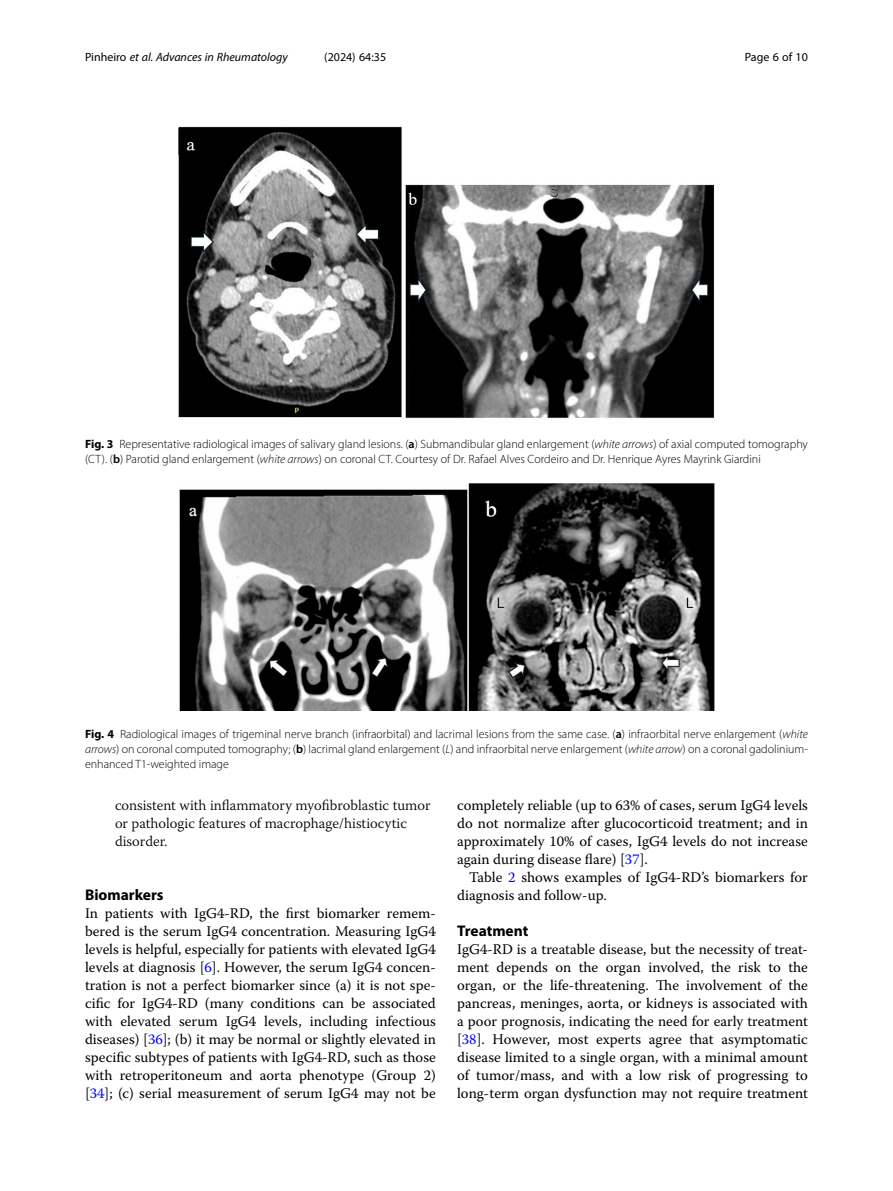
<style>
.page{position:relative;width:893px;height:1191px;background:#fff}
.page>*{position:absolute;margin:0;border:0;box-sizing:border-box;transform-origin:0 0}
.Head_1{font:700 15.45px "Myriad Pro";color:#000}
.Body_Text{font:14.7px/18px "Warnock Pro";color:#000;text-align:justify}
.Ordered_L1{font:300 14.7px/18px "Warnock Pro";color:#000}
.Body_Text_Indent{font:14.7px/18px "Warnock Pro";color:#000}
.Figure_Caption{font:300 12px/15px "Myriad Pro";color:#000;text-align:justify}
.t1{font:italic 12px "Myriad Pro";color:#000}
.t2{font:12px "Myriad Pro";color:#000}
.s1{font-style:normal}
.s2{font-weight:700}
.s3{font-weight:600}
.s4{font-style:italic}
.s5{color:#00f}
</style>
<div class="page">
<img style="left:179px;top:483px;width:535px;height:228px">
<img style="left:178px;top:126px;width:536px;height:293px">
<p class="t1" style="left:85px;top:50px;width:204px"><span class="s1">Pinheiro</span> et al. Advances in Rheumatology</p>
<p class="t2" style="left:324px;top:50px;width:63px">(2024) 64:35</p>
<p class="t2" style="left:745px;top:50px;width:65px">Page 6 of 10</p>
<p class="Figure_Caption" style="left:85px;top:436px;width:724px"><span class="s2">Fig. 3</span> Representative radiological images of salivary gland lesions. (<span class="s3">a</span>) Submandibular gland enlargement (<span class="s4">white arrows</span>) of axial computed tomography (CT). (<span class="s3">b</span>) Parotid gland enlargement (<span class="s4">white arrows</span>) on coronal CT. Courtesy of Dr. Rafael Alves Cordeiro and Dr. Henrique Ayres Mayrink Giardini</p>
<p class="Figure_Caption" style="left:85px;top:726px;width:724px"><span class="s2">Fig. 4</span> Radiological images of trigeminal nerve branch (infraorbital) and lacrimal lesions from the same case. (<span class="s3">a</span>) infraorbital nerve enlargement (<span class="s4">white arrows</span>) on coronal computed tomography; (<span class="s3">b</span>) lacrimal gland enlargement (<span class="s4">L</span>) and infraorbital nerve enlargement (<span class="s4">white arrow</span>) on a coronal gadolinium&shy;enhanced T1-weighted image</p>
<p class="Ordered_L1" style="left:115px;top:796px;width:317px">consistent with inflammatory myofibroblastic tumor or pathologic features of macrophage/histiocytic disorder.</p>
<p class="Head_1" style="left:85px;top:885px;width:80px">Biomarkers</p>
<p class="Body_Text" style="left:85px;top:904px;width:352px">In patients with IgG4-RD, the first biomarker remem&shy;bered is the serum IgG4 concentration. Measuring IgG4 levels is helpful, especially for patients with elevated IgG4 levels at diagnosis [<span class="s5">6</span>]. However, the serum IgG4 concen&shy;tration is not a perfect biomarker since (a) it is not spe&shy;cific for IgG4-RD (many conditions can be associated with elevated serum IgG4 levels, including infectious diseases) [<span class="s5">36</span>]; (b) it may be normal or slightly elevated in specific subtypes of patients with IgG4-RD, such as those with retroperitoneum and aorta phenotype (Group 2) [<span class="s5">34</span>]; (c) serial measurement of serum IgG4 may not be</p>
<p class="Body_Text" style="left:457px;top:796px;width:352px">completely reliable (up to 63% of cases, serum IgG4 levels do not normalize after glucocorticoid treatment; and in approximately 10% of cases, IgG4 levels do not increase again during disease flare) [<span class="s5">37</span>].</p>
<p class="Body_Text_Indent" style="left:457px;top:868px;width:352px;text-indent:12px">Table <span class="s5">2</span> shows examples of IgG4-RD’s biomarkers for diagnosis and follow-up.</p>
<p class="Head_1" style="left:457px;top:921px;width:73px">Treatment</p>
<p class="Body_Text" style="left:457px;top:940px;width:352px">IgG4-RD is a treatable disease, but the necessity of treat&shy;ment depends on the organ involved, the risk to the organ, or the life-threatening. The involvement of the pancreas, meninges, aorta, or kidneys is associated with a poor prognosis, indicating the need for early treatment [<span class="s5">38</span>]. However, most experts agree that asymptomatic disease limited to a single organ, with a minimal amount of tumor/mass, and with a low risk of progressing to long-term organ dysfunction may not require treatment</p>
</div>
